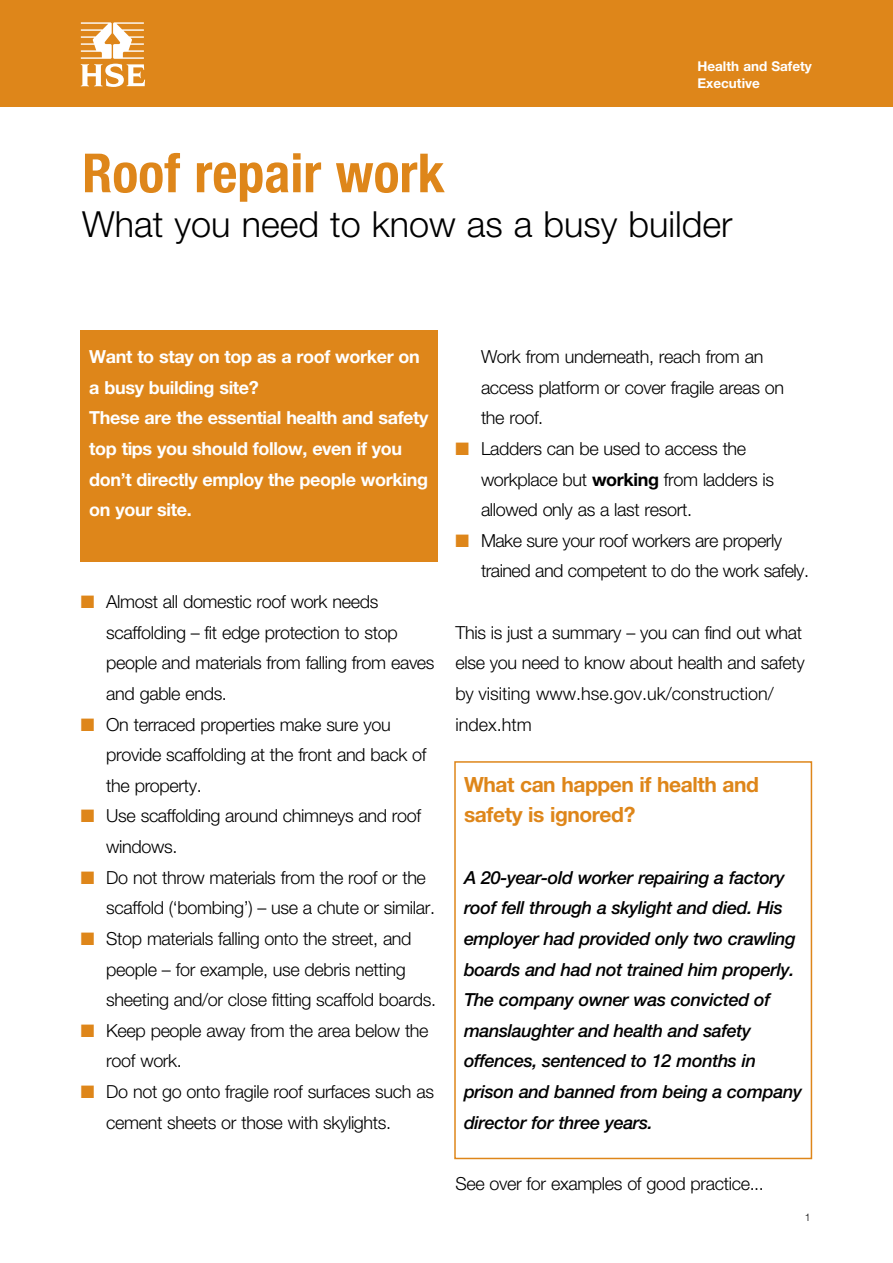
<style>
.page{position:relative;width:893px;height:1263px;background:#fff}
.page>*{position:absolute;margin:0;border:0;box-sizing:border-box;transform-origin:0 0}
.Tony_MAIN_BIG_A_HEAD{font:700 condensed 54px "Helvetica Neue";color:#de861a}
.Tony_sub_head{font:300 36px "Helvetica Neue";color:#000}
.Body_text{font:700 21px/30.6px "Helvetica Neue";letter-spacing:-.02em;color:#de861a}
.Body_text-2{font:300 18px/30.6px "Helvetica Neue";letter-spacing:-.02em;color:#000}
.Body_text-3{font:italic 500 18px/30.6px "Helvetica Neue";letter-spacing:-.02em;color:#000}
.t1{font:700 18px/30.6px "Helvetica Neue";letter-spacing:-.02em;color:#fff}
.t2{font:700 13.5px/16.5px "Helvetica Neue";color:#fff}
.t3{font:300 10.5px "Helvetica Neue";color:#000}
.s1{color:#de861a}
.s2{font-weight:700}
</style>
<div class="page">
<div style="left:81px;top:330px;width:357px;height:231px;background:#de861a"></div>
<div style="left:454px;top:761px;width:358px;height:398px;border:2px solid #de861a"></div>
<div style="left:0;top:0;width:893px;height:106px;background:#de861a"></div>
<svg style="left:81px;top:22px;width:64px;height:65px"></svg>
<p class="t2" style="left:697px;top:58px;width:116px">Health and Safety<br>Executive</p>
<p class="Tony_MAIN_BIG_A_HEAD" style="left:82px;top:140px;width:364px">Roof repair work</p>
<p class="Tony_sub_head" style="left:82px;top:202px;width:652px">What you need to know as a busy builder</p>
<p class="t1" style="left:89px;top:341px;width:341px">Want to stay on top as a roof worker on a busy building site?<br>These are the essential health and safety top tips you should follow, even if you don’t directly employ the people working on your site.</p>
<p class="Body_text-2" style="left:106px;top:586px;width:330px;text-indent:-26px"><span class="s1">■</span> Almost all domestic roof work needs scaffolding – fit edge protection to stop people and materials from falling from eaves and gable ends.</p>
<p class="Body_text-2" style="left:106px;top:708px;width:322px;text-indent:-26px"><span class="s1">■</span> On terraced properties make sure you provide scaffolding at the front and back of the property.</p>
<p class="Body_text-2" style="left:106px;top:800px;width:316px;text-indent:-26px"><span class="s1">■</span> Use scaffolding around chimneys and roof windows.</p>
<p class="Body_text-2" style="left:106px;top:861px;width:330px;text-indent:-26px"><span class="s1">■</span> Do not throw materials from the roof or the scaffold (‘bombing’) – use a chute or similar.</p>
<p class="Body_text-2" style="left:106px;top:923px;width:331px;text-indent:-26px"><span class="s1">■</span> Stop materials falling onto the street, and people – for example, use debris netting sheeting and/or close fitting scaffold boards.</p>
<p class="Body_text-2" style="left:106px;top:1015px;width:324px;text-indent:-26px"><span class="s1">■</span> Keep people away from the area below the roof work.</p>
<p class="Body_text-2" style="left:106px;top:1076px;width:329px;text-indent:-26px"><span class="s1">■</span> Do not go onto fragile roof surfaces such as cement sheets or those with skylights.</p>
<p class="Body_text-2" style="left:481px;top:341px;width:305px">Work from underneath, reach from an access platform or cover fragile areas on the roof.</p>
<p class="Body_text-2" style="left:481px;top:433px;width:295px;text-indent:-26px"><span class="s1">■</span> Ladders can be used to access the workplace but <span class="s2">working</span> from ladders is allowed only as a last resort.</p>
<p class="Body_text-2" style="left:481px;top:525px;width:330px;text-indent:-26px"><span class="s1">■</span> Make sure your roof workers are properly trained and competent to do the work safely.</p>
<p class="Body_text-2" style="left:455px;top:617px;width:351px">This is just a summary – you can find out what else you need to know about health and safety by visiting www.hse.gov.uk/construction/ index.htm</p>
<p class="Body_text" style="left:464px;top:768px;width:296px">What can happen if health and safety is ignored?</p>
<p class="Body_text-3" style="left:464px;top:862px;width:340px">A 20-year-old worker repairing a factory roof fell through a skylight and died. His employer had provided only two crawling boards and had not trained him properly.<br>The company owner was convicted of manslaughter and health and safety offences, sentenced to 12 months in prison and banned from being a company director for three years.</p>
<p class="Body_text-2" style="left:455px;top:1168px;width:310px">See over for examples of good practice...</p>
<p class="t3" style="left:805px;top:1211px;width:7px">1</p>
</div>
